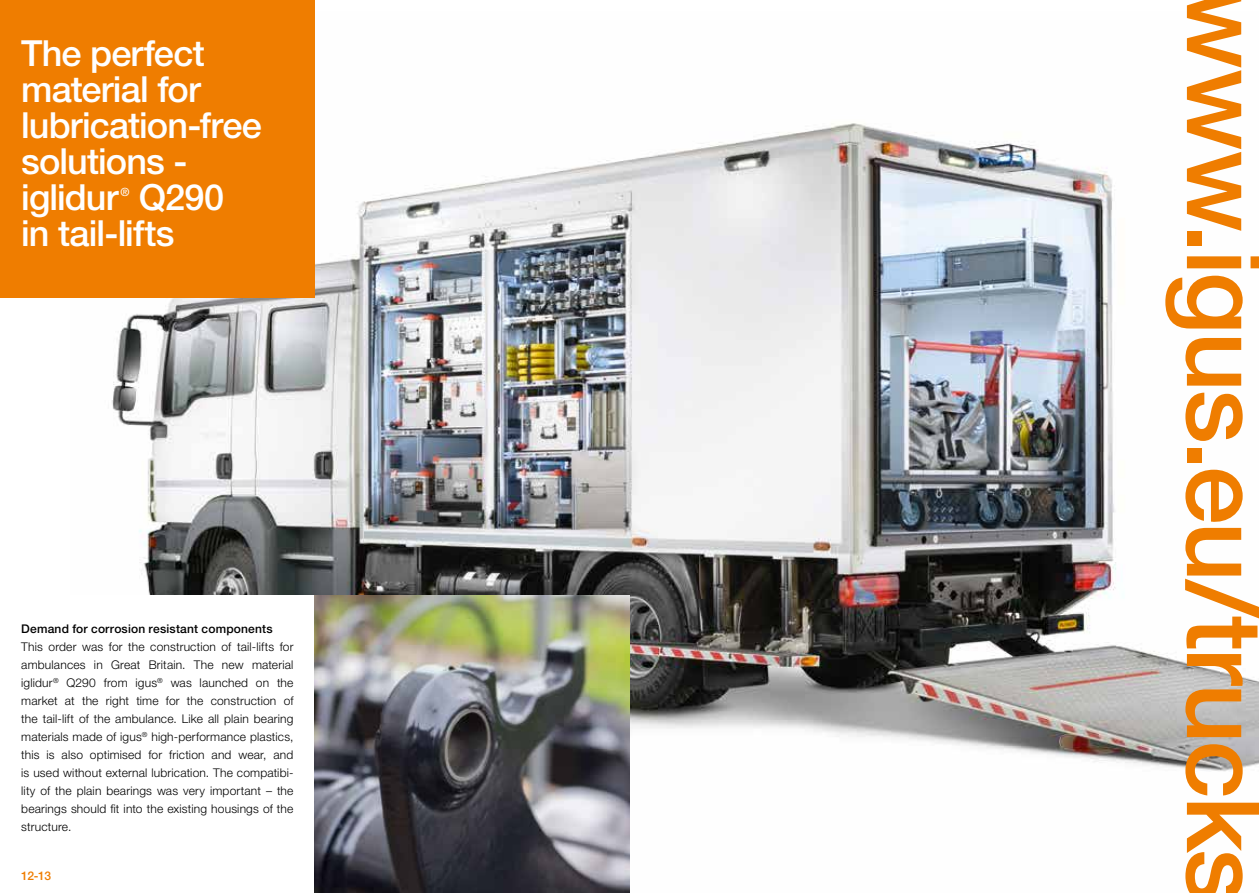
<style>
.page{position:relative;width:1259px;height:893px;background:#fff}
.page>*{position:absolute;margin:0;border:0;box-sizing:border-box;transform-origin:0 0}
.t1{font:500 105px "Helvetica Neue LTW1 G";letter-spacing:-.025em;color:#ef7d00}
.t2{font:500 36px/36px "Helvetica Neue LTW1 G";letter-spacing:-.025em;color:#fff}
.t3{font:300 12px/18px "Helvetica Neue LTW1 G";letter-spacing:.015em;color:#000;text-align:justify}
.t4{font:500 12px "Helvetica Neue LTW1 G";letter-spacing:.015em;color:#000}
.t5{font:500 12px "Helvetica Neue LTW1 G";color:#ef7d00}
.t6{font:500 11.4px "Helvetica Neue LTW1 G";color:#fff}
</style>
<div class="page">
<img style="left:112px;top:123px;width:1147px;height:770px">
<div style="left:0;top:595px;width:315px;height:298px;background:#fff"></div>
<div style="left:0;top:0;width:315px;height:298px;background:#ef7d00"></div>
<img style="left:315px;top:595px;width:314px;height:298px">
<h2 class="t2" style="left:21px;top:35px;width:242px">The perfect material for lubrication-free solutions - iglidur</h2>
<h2 class="t2" style="left:21px;top:179px;width:204px;text-indent:117px">Q290 in tail-lifts</h2>
<p class="t6" style="left:121px;top:185px;width:11px">®</p>
<p class="t4" style="left:21px;top:622px;width:253px">Demand for corrosion resistant components</p>
<p class="t3" style="left:21px;top:638px;width:274px">This order was for the construction of tail-lifts for ambulances in Great Britain. The new material iglidur<sup>®</sup> Q290 from igus<sup>®</sup> was launched on the market at the right time for the construction of the tail-lift of the ambulance. Like all plain bearing materials made of igus<sup>®</sup> high-performance plastics, this is also optimised for friction and wear, and is used without external lubrication. The compatibi&shy;lity of the plain bearings was very important – the bearings should fit into the existing housings of the structure.</p>
<p class="t5" style="left:21px;top:869px;width:31px">12-13</p>
<h1 class="t1" style="left:1287px;top:-13px;width:917px;rotate:90deg">www.igus.eu/trucks</h1>
</div>
